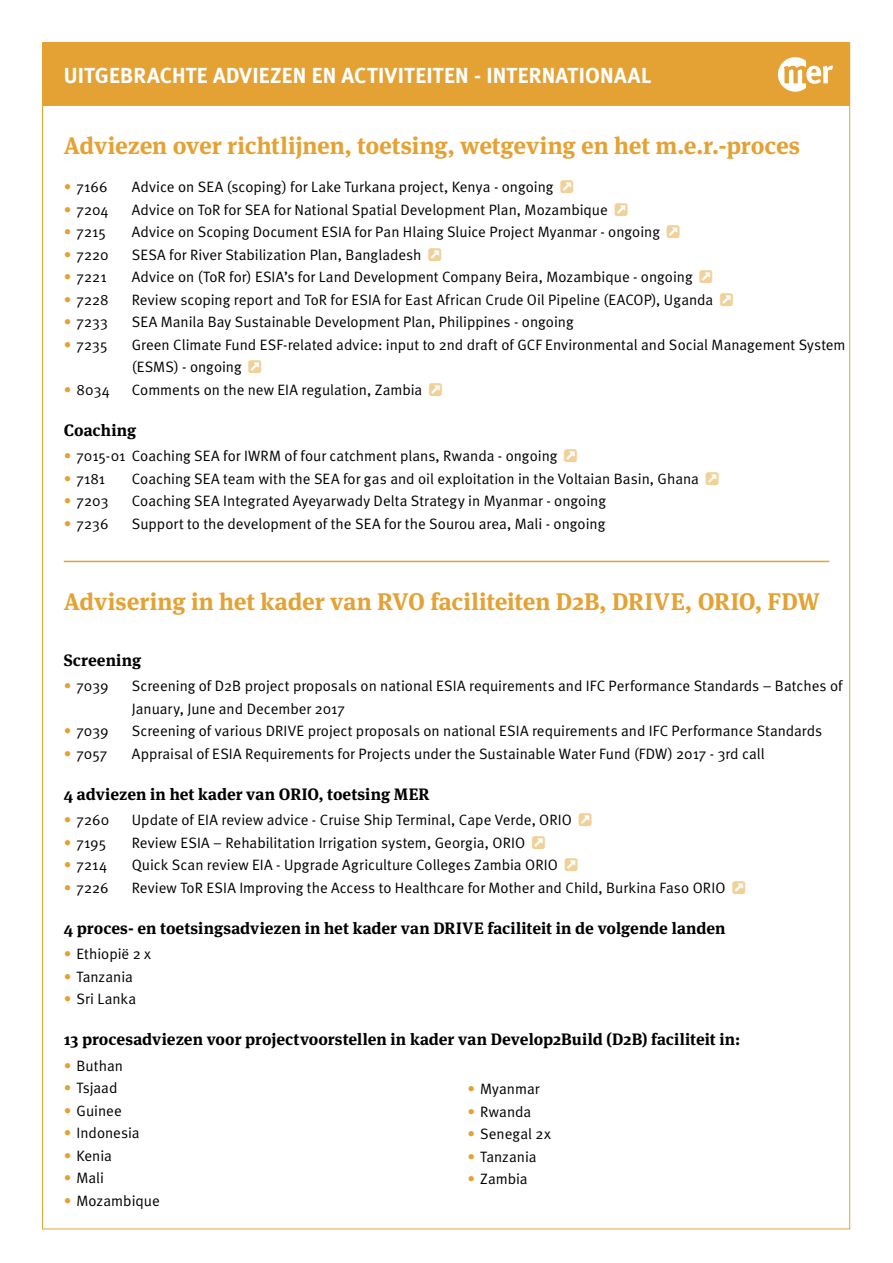
<style>
.page{position:relative;width:893px;height:1263px;background:#fff}
.page>*{position:absolute;margin:0;border:0;box-sizing:border-box;transform-origin:0 0}
.t1{font:700 24px "Meta Serif";letter-spacing:-.005em;color:#e4a234}
.t2{font:21.75px "Meta Bold LF";letter-spacing:.015em;color:#fff}
.t3{font:700 16.5px "Meta Serif";color:#000}
.t4{font:15px/22.5px "Meta Normal";color:#000}
.s1{color:#e4a234}
</style>
<div class="page">
<div style="left:43px;top:43px;width:807px;height:63px;background:#e4a234"></div>
<svg style="left:778px;top:57px;width:55px;height:35px"></svg>
<hr style="left:64px;top:561px;width:765px;height:1px;background:#e4a234">
<h2 class="t2" style="left:64px;top:62px;width:589px">UITGEBRACHTE ADVIEZEN EN ACTIVITEITEN - INTERNATIONAAL</h2>
<h1 class="t1" style="left:64px;top:126px;width:738px">Adviezen over richtlijnen, toetsing, wetgeving en het m.e.r.-proces</h1>
<p class="t4" style="left:64px;top:175px;width:45px"><span class="s1">•</span> 7166</p>
<p class="t4" style="left:132px;top:175px;width:423px">Advice on SEA (scoping) for Lake Turkana project, Kenya - ongoing</p>
<p class="t4" style="left:64px;top:198px;width:46px"><span class="s1">•</span> 7204</p>
<p class="t4" style="left:132px;top:198px;width:477px">Advice on ToR for SEA for National Spatial Development Plan, Mozambique</p>
<p class="t4" style="left:64px;top:220px;width:43px"><span class="s1">•</span> 7215</p>
<p class="t4" style="left:132px;top:220px;width:530px">Advice on Scoping Document ESIA for Pan Hlaing Sluice Project Myanmar - ongoing</p>
<p class="t4" style="left:64px;top:243px;width:46px"><span class="s1">•</span> 7220</p>
<p class="t4" style="left:132px;top:243px;width:291px">SESA for River Stabilization Plan, Bangladesh</p>
<p class="t4" style="left:64px;top:265px;width:44px"><span class="s1">•</span> 7221</p>
<p class="t4" style="left:132px;top:265px;width:562px">Advice on (ToR for) ESIA’s for Land Development Company Beira, Mozambique - ongoing</p>
<p class="t4" style="left:64px;top:288px;width:47px"><span class="s1">•</span> 7228</p>
<p class="t4" style="left:132px;top:288px;width:583px">Review scoping report and ToR for ESIA for East African Crude Oil Pipeline (EACOP), Uganda</p>
<p class="t4" style="left:64px;top:310px;width:46px"><span class="s1">•</span> 7233</p>
<p class="t4" style="left:132px;top:310px;width:443px">SEA Manila Bay Sustainable Development Plan, Philippines - ongoing</p>
<p class="t4" style="left:64px;top:333px;width:45px"><span class="s1">•</span> 7235</p>
<p class="t4" style="left:132px;top:333px;width:715px">Green Climate Fund ESF-related advice: input to 2nd draft of GCF Environmental and Social Management System (ESMS) - ongoing</p>
<p class="t4" style="left:64px;top:378px;width:47px"><span class="s1">•</span> 8034</p>
<p class="t4" style="left:132px;top:378px;width:292px">Comments on the new EIA regulation, Zambia</p>
<p class="t3" style="left:64px;top:416px;width:74px">Coaching</p>
<p class="t4" style="left:64px;top:444px;width:495px"><span class="s1">•</span> 7015-01 Coaching SEA for IWRM of four catchment plans, Rwanda - ongoing</p>
<p class="t4" style="left:64px;top:467px;width:43px"><span class="s1">•</span> 7181</p>
<p class="t4" style="left:132px;top:467px;width:569px">Coaching SEA team with the SEA for gas and oil exploitation in the Voltaian Basin, Ghana</p>
<p class="t4" style="left:64px;top:489px;width:46px"><span class="s1">•</span> 7203</p>
<p class="t4" style="left:132px;top:489px;width:476px">Coaching SEA Integrated Ayeyarwady Delta Strategy in Myanmar - ongoing</p>
<p class="t4" style="left:64px;top:512px;width:46px"><span class="s1">•</span> 7236</p>
<p class="t4" style="left:132px;top:512px;width:475px">Support to the development of the SEA for the Sourou area, Mali - ongoing</p>
<h1 class="t1" style="left:64px;top:581px;width:758px">Advisering in het kader van RVO faciliteiten D2B, DRIVE, ORIO, FDW</h1>
<p class="t3" style="left:64px;top:646px;width:79px">Screening</p>
<p class="t4" style="left:64px;top:674px;width:46px"><span class="s1">•</span> 7039</p>
<p class="t4" style="left:132px;top:674px;width:712px">Screening of D2B project proposals on national ESIA requirements and IFC Performance Standards – Batches of<br>January, June and December 2017</p>
<p class="t4" style="left:64px;top:719px;width:46px"><span class="s1">•</span> 7039</p>
<p class="t4" style="left:132px;top:719px;width:692px">Screening of various DRIVE project proposals on national ESIA requirements and IFC Performance Standards</p>
<p class="t4" style="left:64px;top:742px;width:45px"><span class="s1">•</span> 7057</p>
<p class="t4" style="left:132px;top:742px;width:634px">Appraisal of ESIA Requirements for Projects under the Sustainable Water Fund (FDW) 2017 - 3rd call</p>
<p class="t3" style="left:64px;top:780px;width:367px">4 adviezen in het kader van ORIO, toetsing MER</p>
<p class="t4" style="left:64px;top:808px;width:47px"><span class="s1">•</span> 7260</p>
<p class="t4" style="left:132px;top:808px;width:442px">Update of EIA review advice - Cruise Ship Terminal, Cape Verde, ORIO</p>
<p class="t4" style="left:64px;top:831px;width:44px"><span class="s1">•</span> 7195</p>
<p class="t4" style="left:132px;top:831px;width:395px">Review ESIA – Rehabilitation Irrigation system, Georgia, ORIO</p>
<p class="t4" style="left:64px;top:853px;width:45px"><span class="s1">•</span> 7214</p>
<p class="t4" style="left:132px;top:853px;width:428px">Quick Scan review EIA - Upgrade Agriculture Colleges Zambia ORIO</p>
<p class="t4" style="left:64px;top:876px;width:46px"><span class="s1">•</span> 7226</p>
<p class="t4" style="left:132px;top:876px;width:595px">Review ToR ESIA Improving the Access to Healthcare for Mother and Child, Burkina Faso ORIO</p>
<p class="t3" style="left:64px;top:914px;width:663px">4 proces- en toetsingsadviezen in het kader van DRIVE faciliteit in de volgende landen</p>
<p class="t4" style="left:64px;top:942px;width:89px"><span class="s1">•</span> Ethiopië 2 x</p>
<p class="t4" style="left:64px;top:965px;width:71px"><span class="s1">•</span> Tanzania</p>
<p class="t4" style="left:64px;top:987px;width:74px"><span class="s1">•</span> Sri Lanka</p>
<p class="t3" style="left:64px;top:1025px;width:678px">13 procesadviezen voor projectvoorstellen in kader van Develop2Build (D2B) faciliteit in:</p>
<p class="t4" style="left:64px;top:1054px;width:61px"><span class="s1">•</span> Buthan</p>
<p class="t4" style="left:64px;top:1076px;width:55px"><span class="s1">•</span> Tsjaad</p>
<p class="t4" style="left:64px;top:1099px;width:59px"><span class="s1">•</span> Guinee</p>
<p class="t4" style="left:64px;top:1121px;width:77px"><span class="s1">•</span> Indonesia</p>
<p class="t4" style="left:64px;top:1144px;width:50px"><span class="s1">•</span> Kenia</p>
<p class="t4" style="left:64px;top:1166px;width:42px"><span class="s1">•</span> Mali</p>
<p class="t4" style="left:64px;top:1189px;width:97px"><span class="s1">•</span> Mozambique</p>
<p class="t4" style="left:467px;top:1077px;width:74px"><span class="s1">•</span> Myanmar</p>
<p class="t4" style="left:467px;top:1100px;width:65px"><span class="s1">•</span> Rwanda</p>
<p class="t4" style="left:467px;top:1122px;width:85px"><span class="s1">•</span> Senegal 2x</p>
<p class="t4" style="left:467px;top:1145px;width:71px"><span class="s1">•</span> Tanzania</p>
<p class="t4" style="left:467px;top:1167px;width:62px"><span class="s1">•</span> Zambia</p>
</div>
